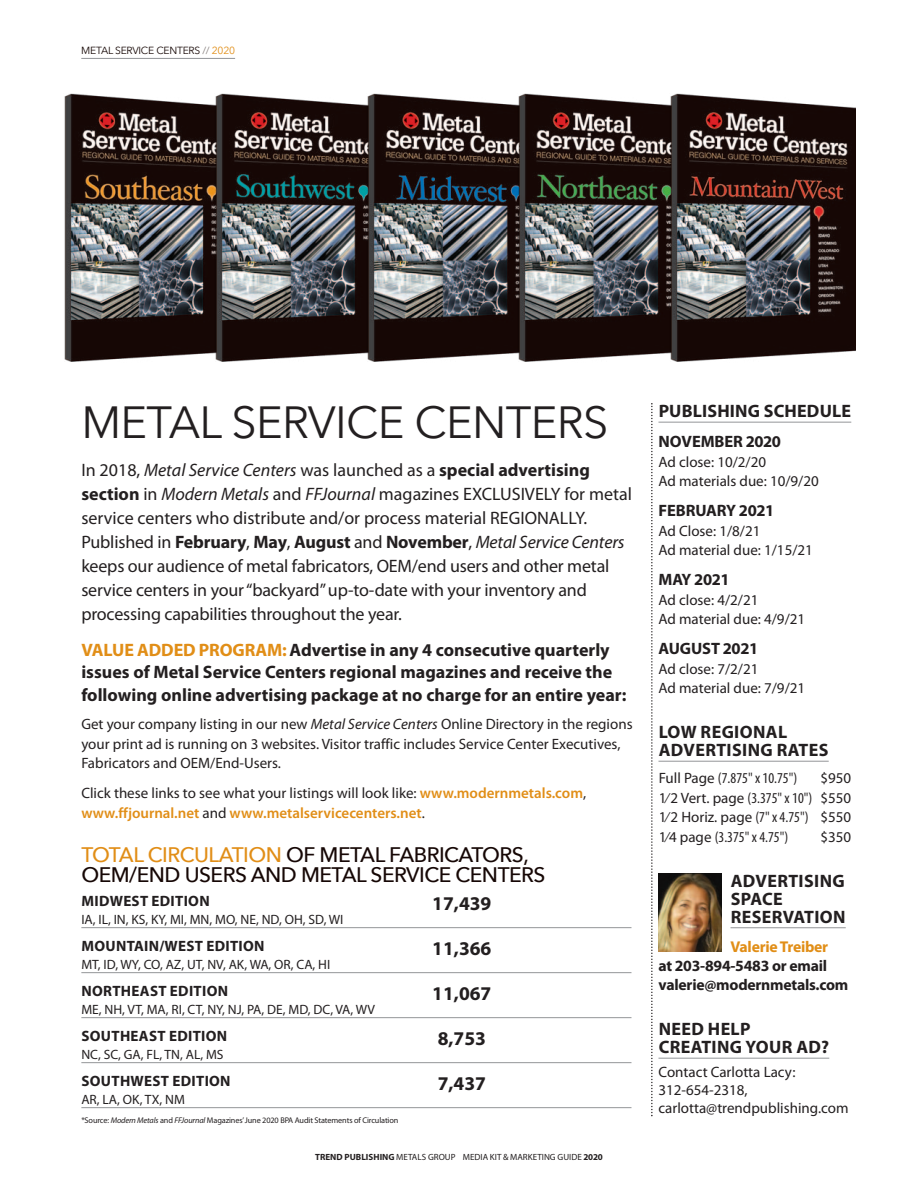
<style>
.page{position:relative;width:918px;height:1188px;background:#fff}
.page>*{position:absolute;margin:0;border:0;box-sizing:border-box;transform-origin:0 0}
.t1{font:45px "Avenir Next";letter-spacing:-.015em;color:#231f20}
.t2{font:500 21px/19.5px "Avenir Next";letter-spacing:-.025em;color:#160705}
.t3{font:700 19.5px "Myriad Pro";color:#231f20}
.t4{font:18px/24px "Myriad Pro";letter-spacing:-.01em;color:#231f20}
.t5{font:700 18px/22.5px "Myriad Pro";color:#231f20}
.t6{font:700 18px/18px "Myriad Pro";letter-spacing:.02em;color:#231f20}
.t7{font:700 16.5px "Myriad Pro";letter-spacing:-.01em;color:#231f20}
.t8{font:700 15.75px/18.8px "Myriad Pro";letter-spacing:-.015em;color:#231f20}
.t9{font:condensed 15.15px "Myriad Pro";color:#231f20}
.t10{font:15px/18px "Myriad Pro";color:#231f20}
.t11{font:600 15px/19.5px "Myriad Pro";color:#e18e17}
.t12{font:700 15px "Myriad Pro";letter-spacing:.02em;color:#231f20}
.t13{font:13.5px "Myriad Pro";color:#231f20}
.t14{font:10.35px "Avenir Next";letter-spacing:-.025em;color:#160705}
.t15{font:9px "Myriad Pro";letter-spacing:.005em;color:#231f20}
.t16{font:8.25px "Myriad Pro";letter-spacing:-.015em;color:#231f20}
.s1{color:#87807f}
.s2{color:#e18e17}
.s3{font-style:italic}
.s4{font-weight:700}
.s5{font-weight:400;color:#231f20}
.s6{font-family:"Avenir Next";font-weight:600;font-size:12px;color:#fff}
.s7{font-stretch:normal;font-size:15px}
.s8{font-stretch:condensed;font-size:15.15px}
</style>
<div class="page">
<hr style="left:81px;top:58px;width:154px;height:1px;background:#939598">
<hr style="left:81px;top:927px;width:550px;height:1px;background:#939598">
<hr style="left:81px;top:972px;width:550px;height:1px;background:#939598">
<hr style="left:81px;top:1017px;width:550px;height:1px;background:#939598">
<hr style="left:81px;top:1062px;width:550px;height:1px;background:#939598">
<hr style="left:81px;top:1107px;width:550px;height:1px;background:#939598">
<hr style="left:658px;top:422px;width:193px;height:1px;background:#939598">
<hr style="left:658px;top:761px;width:171px;height:1px;background:#939598">
<hr style="left:731px;top:927px;width:115px;height:1px;background:#939598">
<hr style="left:658px;top:1058px;width:171px;height:1px;background:#939598">
<img style="left:658px;top:873px;width:64px;height:79px">
<svg style="left:651px;top:403px;width:2px;height:713px"></svg>
<img style="left:64px;top:94px;width:151px;height:268px">
<img style="left:215px;top:94px;width:151px;height:268px">
<img style="left:366px;top:94px;width:152px;height:268px">
<img style="left:518px;top:94px;width:151px;height:268px">
<img style="left:669px;top:94px;width:186px;height:268px">
<p class="t14" style="left:81px;top:43px;width:155px">METAL SERVICE CENTERS <span class="s1">//</span> <span class="s2">2020</span></p>
<p class="t1" style="left:81px;top:393px;width:529px">METAL SERVICE CENTERS</p>
<p class="t4" style="left:81px;top:459px;width:552px">In 2018, <span class="s3">Metal Service Centers</span> was launched as a <span class="s4">special advertising section</span> in <span class="s3">Modern Metals</span> and <span class="s3">FFJournal</span> magazines EXCLUSIVELY for metal service centers who distribute and/or process material REGIONALLY.<br>Published in <span class="s4">February</span>, <span class="s4">May</span>, <span class="s4">August</span> and <span class="s4">November</span>, <span class="s3">Metal Service Centers </span>keeps our audience of metal fabricators, OEM/end users and other metal service centers in your “backyard” up-to-date with your inventory and processing capabilities throughout the year.</p>
<p class="t5" style="left:81px;top:640px;width:547px"><span class="s2">VALUE ADDED PROGRAM:</span> Advertise in any 4 consecutive quarterly issues of Metal Service Centers regional magazines and receive the following online advertising package at no charge for an entire year:</p>
<p class="t10" style="left:81px;top:716px;width:553px;line-height:19.5px">Get your company listing in our new <span class="s3">Metal Service Centers</span> Online Directory in the regions your print ad is running on 3 websites. Visitor traffic includes Service Center Executives,<br>Fabricators and OEM/End-Users.</p>
<p class="t11" style="left:81px;top:783px;width:506px"><span class="s5">Click these links to see what your listings will look like:</span> www.modernmetals.com<span class="s5">, </span>www.ffjournal.net <span class="s5">and</span> www.metalservicecenters.net<span class="s5">.</span></p>
<p class="t2" style="left:81px;top:846px;width:466px"><span class="s2">TOTAL CIRCULATION</span> OF METAL FABRICATORS,<br>OEM/END USERS AND METAL SERVICE CENTERS</p>
<p class="t12" style="left:82px;top:895px;width:130px">MIDWEST EDITION</p>
<p class="t3" style="left:432px;top:897px;width:61px">17,439</p>
<p class="t13" style="left:81px;top:914px;width:264px">IA, IL, IN, KS, KY, MI, MN, MO, NE, ND, OH, SD, WI</p>
<p class="t12" style="left:82px;top:940px;width:185px">MOUNTAIN/WEST EDITION</p>
<p class="t3" style="left:432px;top:942px;width:61px">11,366</p>
<p class="t13" style="left:81px;top:959px;width:250px">MT, ID, WY, CO, AZ, UT, NV, AK, WA, OR, CA, HI</p>
<p class="t12" style="left:82px;top:985px;width:148px">NORTHEAST EDITION</p>
<p class="t3" style="left:432px;top:987px;width:61px">11,067</p>
<p class="t13" style="left:81px;top:1004px;width:295px">ME, NH, VT, MA, RI, CT, NY, NJ, PA, DE, MD, DC, VA, WV</p>
<p class="t12" style="left:82px;top:1030px;width:147px">SOUTHEAST EDITION</p>
<p class="t3" style="left:438px;top:1032px;width:50px">8,753</p>
<p class="t13" style="left:81px;top:1049px;width:144px">NC, SC, GA, FL, TN, AL, MS</p>
<p class="t12" style="left:82px;top:1075px;width:151px">SOUTHWEST EDITION</p>
<p class="t3" style="left:438px;top:1076px;width:50px">7,437</p>
<p class="t13" style="left:81px;top:1094px;width:105px">AR, LA, OK, TX, NM</p>
<p class="t16" style="left:81px;top:1118px;width:319px">*Source: <span class="s3">Modern Metals</span> and <span class="s3">FFJournal</span> Magazines’ June 2020 BPA Audit Statements of Circulation</p>
<p class="t15" style="left:315px;top:1153px;width:289px"><span class="s4">TREND PUBLISHING</span> METALS GROUP <span class="s6">1</span>MEDIA KIT &amp; MARKETING GUIDE <span class="s4">2020</span></p>
<p class="t5" style="left:659px;top:402px;width:194px">PUBLISHING SCHEDULE</p>
<p class="t7" style="left:659px;top:436px;width:124px">NOVEMBER 2020</p>
<p class="t10" style="left:658px;top:454px;width:109px">Ad close: 10/2/20</p>
<p class="t10" style="left:658px;top:474px;width:162px">Ad materials due: 10/9/20</p>
<p class="t7" style="left:659px;top:505px;width:117px">FEBRUARY 2021</p>
<p class="t10" style="left:658px;top:523px;width:103px">Ad Close: 1/8/21</p>
<p class="t10" style="left:658px;top:543px;width:156px">Ad material due: 1/15/21</p>
<p class="t7" style="left:659px;top:574px;width:73px">MAY 2021</p>
<p class="t10" style="left:658px;top:592px;width:101px">Ad close: 4/2/21</p>
<p class="t10" style="left:658px;top:612px;width:148px">Ad material due: 4/9/21</p>
<p class="t7" style="left:659px;top:643px;width:101px">AUGUST 2021</p>
<p class="t10" style="left:658px;top:661px;width:101px">Ad close: 7/2/21</p>
<p class="t10" style="left:658px;top:681px;width:148px">Ad material due: 7/9/21</p>
<p class="t6" style="left:659px;top:725px;width:171px">LOW REGIONAL<br>ADVERTISING RATES</p>
<p class="t9" style="left:659px;top:773px;width:140px"><span class="s7">Full Page</span> (7.875" x 10.75")</p>
<p class="t10" style="left:820px;top:771px;width:32px">$950</p>
<p class="t10" style="left:659px;top:790px;width:194px">1⁄ 2 Vert. page <span class="s8">(3.375" x 10")</span> $550</p>
<p class="t10" style="left:659px;top:810px;width:194px">1⁄ 2 Horiz. page <span class="s8">(7" x 4.75")</span> $550</p>
<p class="t9" style="left:659px;top:831px;width:131px"><span class="s7">1⁄4 page</span> (3.375" x 4.75")</p>
<p class="t10" style="left:820px;top:829px;width:32px">$350</p>
<p class="t6" style="left:731px;top:873px;width:116px">ADVERTISING<br>SPACE<br>RESERVATION</p>
<p class="t8" style="left:658px;top:939px;width:191px;text-indent:72px"><span class="s2">Valerie Treiber<br></span>at 203-894-5483 or email valerie@modernmetals.com</p>
<p class="t6" style="left:659px;top:1022px;width:172px">NEED HELP<br>CREATING YOUR AD?</p>
<p class="t10" style="left:658px;top:1065px;width:192px">Contact Carlotta Lacy:<br>312-654-2318, carlotta@trendpublishing.com</p>
</div>
